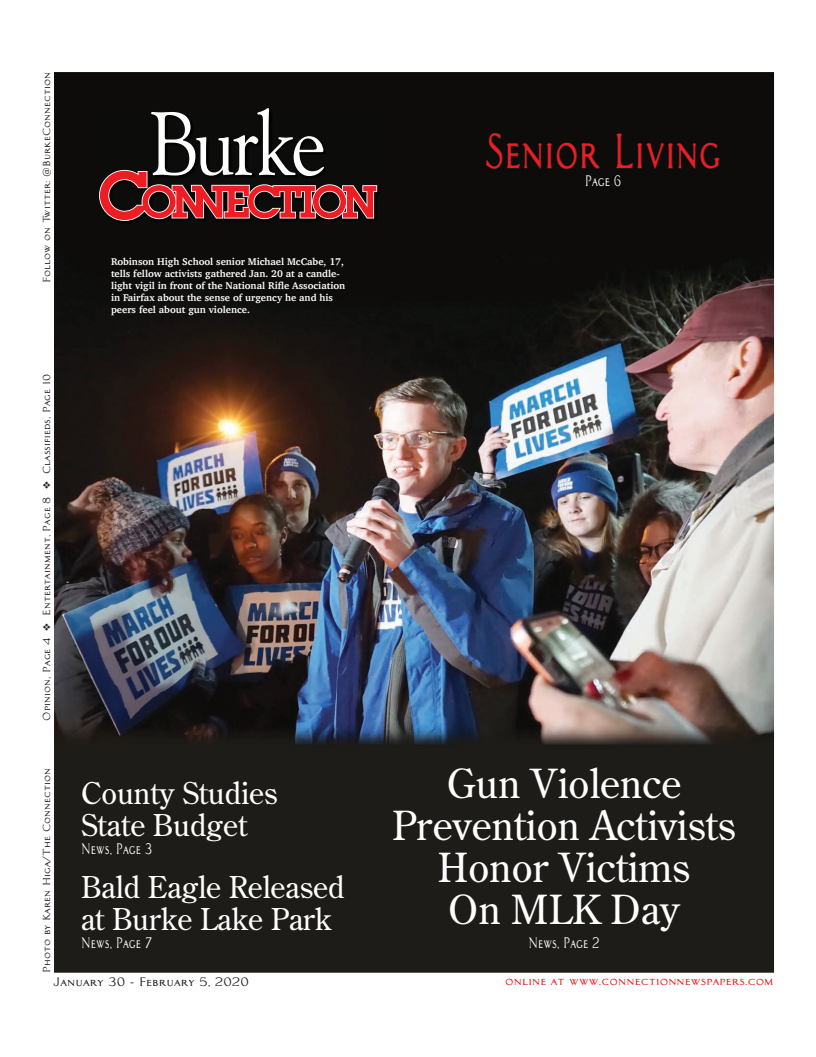
<style>
.page{position:relative;width:816px;height:1057px;background:#fff}
.page>*{position:absolute;margin:0;border:0;box-sizing:border-box;transform-origin:0 0}
.t1{font:48px "Architect Bold V";color:#ee1d23;scale:.7 1}
.t2{font:40px/42px "Century Old Style";color:#fff;text-align:center}
.t3{font:30px/32px "Century Old Style";color:#fff}
.t4{font:15px "Architect Bold V";color:#fff;scale:.7 1}
.t5{font:12px "Architect Bold V";color:#ee1d23}
.t6{font:12px "Architect Bold V";color:#231f20}
.t7{font:700 10px/12px "Charter";color:#fff}
.t8{font:10px "Architect Bold V";color:#231f20}
</style>
<div class="page">
<img style="left:54px;top:72px;width:720px;height:900px">
<div style="left:98px;top:107px;width:283px;height:117px;background:#0c0c0b"></div>
<svg style="left:99px;top:108px;width:278px;height:113px;background:#512f2f"></svg>
<svg style="left:486px;top:133px;width:114px;height:38px;background:#100e0e"></svg>
<svg style="left:616px;top:133px;width:104px;height:38px;background:#0f0e0d"></svg>
<p class="t8" style="left:41px;top:283px;width:213px;rotate:-90deg">Follow on Twitter: @BurkeConnection</p>
<p class="t8" style="left:41px;top:720px;width:348px;rotate:-90deg">Opinion, Page 4 ❖ Entertainment, Page 8 ❖ Classifieds, Page 10</p>
<p class="t8" style="left:41px;top:972px;width:206px;rotate:-90deg">Photo by Karen Higa/The Connection</p>
<p class="t7" style="left:111px;top:255px;width:236px">Robinson High School senior Michael McCabe, 17, tells fellow activists gathered Jan. 20 at a candle&shy;light vigil in front of the National Rifle Association in Fairfax about the sense of urgency he and his peers feel about gun violence.</p>
<h3 class="t3" style="left:81px;top:776px;width:198px">County Studies<br>State Budget</h3>
<h3 class="t4" style="left:81px;top:840px;width:104px">News, Page 3</h3>
<h3 class="t3" style="left:81px;top:870px;width:265px">Bald Eagle Released at Burke Lake Park</h3>
<h3 class="t4" style="left:81px;top:934px;width:104px">News, Page 7</h3>
<h1 class="t1" style="left:485px;top:124px;width:339px">Senior Living</h1>
<h3 class="t4" style="left:585px;top:172px;width:54px">Page 6</h3>
<h2 class="t2" style="left:392px;top:761px;width:345px">Gun Violence<br>Prevention Activists<br>Honor Victims<br>On MLK Day</h2>
<h3 class="t4" style="left:528px;top:934px;width:104px">News, Page 2</h3>
<p class="t6" style="left:53px;top:974px;width:198px">January 30 - February 5, 2020</p>
<p class="t5" style="left:505px;top:973px;width:270px">online at www.connectionnewspapers.com</p>
</div>
